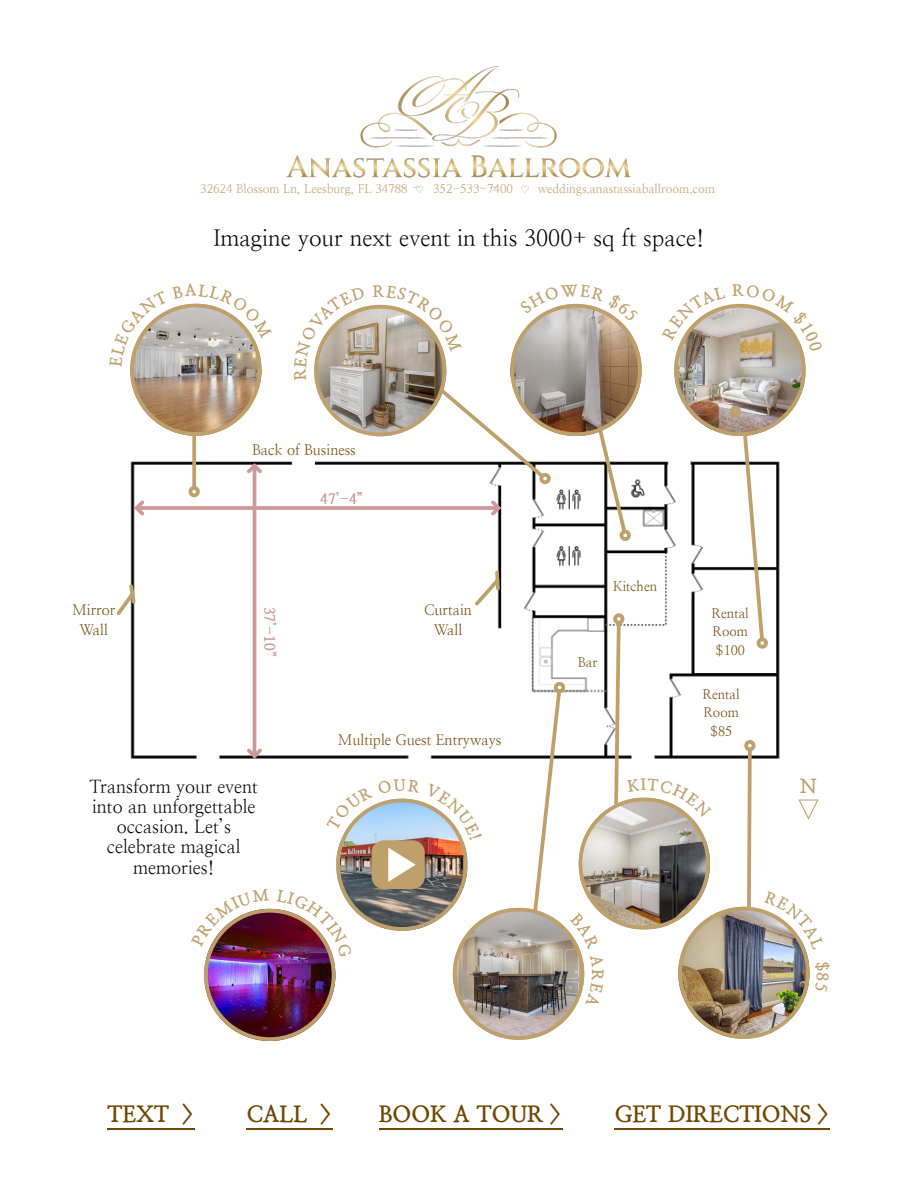
<style>
.page{position:relative;width:918px;height:1188px;background:#fff}
.page>*{position:absolute;margin:0;border:0;box-sizing:border-box;transform-origin:0 0}
.t1{font:22.5px "Nanum Myeongjo";color:#000}
.t2{font:800 22.5px "Nanum Myeongjo";color:#704700}
.t3{font:800 19.5px "Nanum Myeongjo";color:#bfa06b}
.t4{font:18px/20.2px "Nanum Myeongjo";color:#000;text-align:center}
.t5{font:14.55px/20.2px "Nanum Myeongjo";color:#704700;text-align:center}
.t6{font:800 14.55px "Nanum Myeongjo";color:#c99}
.t7{font:13.2px/18.6px "Nanum Myeongjo";color:#704700;text-align:center}
.t8{font:12px "Nanum Myeongjo";color:#bfa06b}
</style>
<div class="page">
<img style="left:286px;top:66px;width:345px;height:122px">
<svg style="left:416px;top:186px;width:7px;height:7px"></svg>
<svg style="left:521px;top:186px;width:8px;height:7px"></svg>
<hr style="left:108px;top:1128px;width:87px;height:1px;background:#704700">
<hr style="left:247px;top:1128px;width:86px;height:1px;background:#704700">
<hr style="left:379px;top:1128px;width:184px;height:1px;background:#704700">
<hr style="left:615px;top:1128px;width:215px;height:1px;background:#704700">
<img style="left:116px;top:303px;width:703px;height:738px">
<p class="t8" style="left:200px;top:184px;width:209px">32624 Blossom Ln, Leesburg, FL 34788</p>
<p class="t8" style="left:433px;top:184px;width:81px">352-533-7400</p>
<p class="t8" style="left:538px;top:184px;width:179px">weddings.anastassiaballroom.com</p>
<p class="t1" style="left:213px;top:228px;width:493px">Imagine your next event in this 3000+ sq ft space!</p>
<p class="t5" style="left:252px;top:441px;width:105px">Back of Business</p>
<p class="t5" style="left:72px;top:600px;width:45px">Mirror<br>Wall</p>
<p class="t6" style="left:276px;top:607px;width:52px;rotate:90deg">37’-10”</p>
<p class="t4" style="left:90px;top:777px;width:170px">Transform your event into an unforgettable occasion. Let’s celebrate magical memories!</p>
<p class="t6" style="left:320px;top:492px;width:44px">47’-4”</p>
<p class="t5" style="left:424px;top:600px;width:49px">Curtain<br>Wall</p>
<p class="t5" style="left:338px;top:730px;width:165px">Multiple Guest Entryways</p>
<p class="t7" style="left:613px;top:578px;width:46px">Kitchen</p>
<p class="t7" style="left:578px;top:654px;width:21px">Bar</p>
<p class="t7" style="left:712px;top:605px;width:39px;text-align:justify">Rental Room $100</p>
<p class="t7" style="left:702px;top:685px;width:39px">Rental<br>Room $85</p>
<p class="t3" style="left:800px;top:777px;width:18px">N</p>
<p class="t2" style="left:108px;top:1104px;width:89px">TEXT &gt;</p>
<p class="t2" style="left:247px;top:1104px;width:88px">CALL &gt;</p>
<p class="t2" style="left:379px;top:1104px;width:185px">BOOK A TOUR &gt;</p>
<p class="t2" style="left:615px;top:1104px;width:217px">GET DIRECTIONS &gt;</p>
</div>
